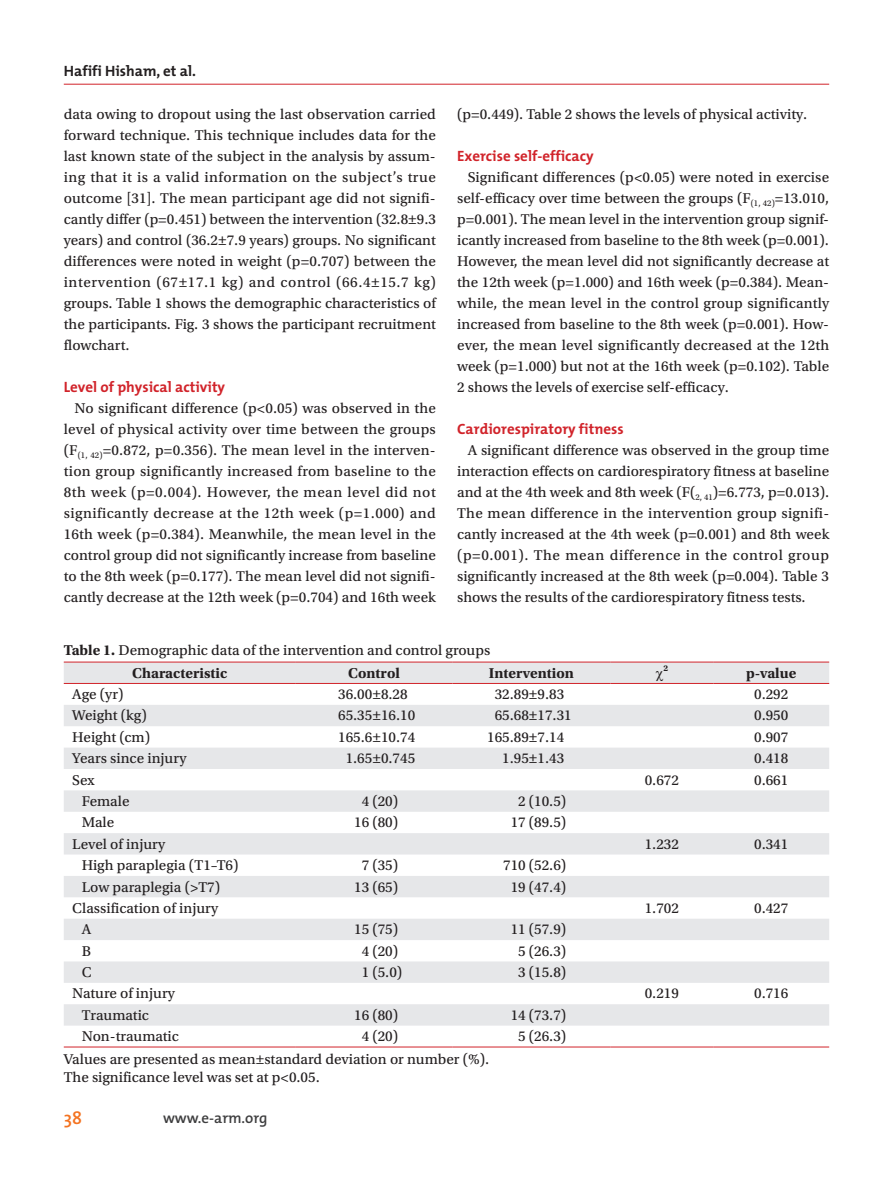
<style>
.page{position:relative;width:893px;height:1191px;background:#fff}
.page>*{position:absolute;margin:0;border:0;box-sizing:border-box;transform-origin:0 0}
.t1{font:600 18px "The Mix";color:#f47321}
.t2{font:15px/21px "Utopia Std Capt";color:#231f20;text-align:justify}
.t3{font:700 15px "The Mix";color:#d1232a}
.t4{font:700 15px "Utopia Std";color:#231f20}
.t5{font:700 15px "The Mix";color:#231f20}
.t6{font:600 15px "The Mix";color:#3e3e3f}
.t7{font:700 8.7px "Utopia Std";color:#231f20}
.s1{font-family:"Utopia Std";font-weight:700}
</style>
<div class="page">
<hr style="left:64px;top:84px;width:765px;height:1px;background:#d1232a">
<svg style="left:64px;top:662px;width:765px;height:363px;fill:#e6e7e9"></svg>
<hr style="left:64px;top:661px;width:232px;height:1px;background:#d1232a">
<hr style="left:296px;top:661px;width:156px;height:1px;background:#d1232a">
<hr style="left:452px;top:661px;width:158px;height:1px;background:#d1232a">
<hr style="left:610px;top:661px;width:103px;height:1px;background:#d1232a">
<hr style="left:713px;top:661px;width:116px;height:1px;background:#d1232a">
<hr style="left:64px;top:683px;width:232px;height:1px;background:#d1232a">
<hr style="left:296px;top:683px;width:156px;height:1px;background:#d1232a">
<hr style="left:452px;top:683px;width:158px;height:1px;background:#d1232a">
<hr style="left:610px;top:683px;width:103px;height:1px;background:#d1232a">
<hr style="left:713px;top:683px;width:116px;height:1px;background:#d1232a">
<hr style="left:64px;top:1046px;width:232px;height:1px;background:#d1232a">
<hr style="left:296px;top:1046px;width:156px;height:1px;background:#d1232a">
<hr style="left:452px;top:1046px;width:158px;height:1px;background:#d1232a">
<hr style="left:610px;top:1046px;width:103px;height:1px;background:#d1232a">
<hr style="left:713px;top:1046px;width:116px;height:1px;background:#d1232a">
<svg style="left:656px;top:671px;width:7px;height:10px"></svg>
<p class="t5" style="left:64px;top:59px;width:134px">Hafifi Hisham, et al.</p>
<p class="t2" style="left:457px;top:104px;width:352px">(p=0.449). Table 2 shows the levels of physical activity.</p>
<p class="t3" style="left:457px;top:143px;width:138px">Exercise self-efficacy</p>
<p class="t2" style="left:457px;top:167px;width:374px;text-indent:11px">Significant differences (p&lt;0.05) were noted in exercise self-efficacy over time between the groups (F<sub>(1,</sub> <sub>42)</sub>=13.010, p=0.001). The mean level in the intervention group signif&shy;icantly increased from baseline to the 8th week (p=0.001).<br>However, the mean level did not significantly decrease at the 12th week (p=1.000) and 16th week (p=0.384). Mean&shy;while, the mean level in the control group significantly increased from baseline to the 8th week (p=0.001). How&shy;ever, the mean level significantly decreased at the 12th week (p=1.000) but not at the 16th week (p=0.102). Table 2 shows the levels of exercise self-efficacy.</p>
<p class="t3" style="left:457px;top:416px;width:168px">Cardiorespiratory fitness</p>
<p class="t2" style="left:457px;top:440px;width:374px;text-indent:11px">A significant difference was observed in the group time interaction effects on cardiorespiratory fitness at baseline and at the 4th week and 8th week (F(<sub>2,</sub> <sub>41</sub>)=6.773, p=0.013).<br>The mean difference in the intervention group signifi&shy;cantly increased at the 4th week (p=0.001) and 8th week (p=0.001). The mean difference in the control group significantly increased at the 8th week (p=0.004). Table 3 shows the results of the cardiorespiratory fitness tests.</p>
<p class="t2" style="left:64px;top:640px;width:428px"><span class="s1">Table 1.</span> Demographic data of the intervention and control groups</p>
<p class="t4" style="left:132px;top:664px;width:97px">Characteristic</p>
<p class="t4" style="left:348px;top:664px;width:53px">Control</p>
<p class="t4" style="left:489px;top:664px;width:86px">Intervention</p>
<p class="t7" style="left:664px;top:662px;width:6px">2</p>
<p class="t4" style="left:746px;top:664px;width:52px">p-value</p>
<p class="t2" style="left:72px;top:684px;width:53px">Age (yr)</p>
<p class="t2" style="left:338px;top:684px;width:71px">36.00±8.28</p>
<p class="t2" style="left:495px;top:684px;width:71px">32.89±9.83</p>
<p class="t2" style="left:754px;top:684px;width:36px">0.292</p>
<p class="t2" style="left:72px;top:705px;width:76px">Weight (kg)</p>
<p class="t2" style="left:338px;top:705px;width:79px">65.35±16.10</p>
<p class="t2" style="left:495px;top:705px;width:79px">65.68±17.31</p>
<p class="t2" style="left:754px;top:705px;width:36px">0.950</p>
<p class="t2" style="left:72px;top:727px;width:79px">Height (cm)</p>
<p class="t2" style="left:338px;top:727px;width:79px">165.6±10.74</p>
<p class="t2" style="left:487px;top:727px;width:79px">165.89±7.14</p>
<p class="t2" style="left:754px;top:727px;width:36px">0.907</p>
<p class="t2" style="left:72px;top:748px;width:116px">Years since injury</p>
<p class="t2" style="left:346px;top:748px;width:71px">1.65±0.745</p>
<p class="t2" style="left:502px;top:748px;width:63px">1.95±1.43</p>
<p class="t2" style="left:754px;top:748px;width:36px">0.418</p>
<p class="t2" style="left:72px;top:769px;width:24px">Sex</p>
<p class="t2" style="left:645px;top:769px;width:36px">0.672</p>
<p class="t2" style="left:754px;top:769px;width:36px">0.661</p>
<p class="t2" style="left:82px;top:791px;width:49px">Female</p>
<p class="t2" style="left:362px;top:791px;width:38px">4 (20)</p>
<p class="t2" style="left:518px;top:791px;width:50px">2 (10.5)</p>
<p class="t2" style="left:82px;top:812px;width:34px">Male</p>
<p class="t2" style="left:354px;top:812px;width:45px">16 (80)</p>
<p class="t2" style="left:511px;top:812px;width:57px">17 (89.5)</p>
<p class="t2" style="left:72px;top:833px;width:94px">Level of injury</p>
<p class="t2" style="left:645px;top:833px;width:36px">1.232</p>
<p class="t2" style="left:754px;top:833px;width:36px">0.341</p>
<p class="t2" style="left:82px;top:855px;width:158px">High paraplegia (T1–T6)</p>
<p class="t2" style="left:362px;top:855px;width:38px">7 (35)</p>
<p class="t2" style="left:503px;top:855px;width:65px">710 (52.6)</p>
<p class="t2" style="left:82px;top:876px;width:140px">Low paraplegia (&gt;T7)</p>
<p class="t2" style="left:354px;top:876px;width:45px">13 (65)</p>
<p class="t2" style="left:511px;top:876px;width:57px">19 (47.4)</p>
<p class="t2" style="left:72px;top:898px;width:147px">Classification of injury</p>
<p class="t2" style="left:645px;top:898px;width:36px">1.702</p>
<p class="t2" style="left:754px;top:898px;width:36px">0.427</p>
<p class="t2" style="left:82px;top:919px;width:11px">A</p>
<p class="t2" style="left:354px;top:919px;width:45px">15 (75)</p>
<p class="t2" style="left:511px;top:919px;width:57px">11 (57.9)</p>
<p class="t2" style="left:82px;top:940px;width:11px">B</p>
<p class="t2" style="left:362px;top:940px;width:38px">4 (20)</p>
<p class="t2" style="left:518px;top:940px;width:50px">5 (26.3)</p>
<p class="t2" style="left:82px;top:962px;width:11px">C</p>
<p class="t2" style="left:362px;top:962px;width:42px">1 (5.0)</p>
<p class="t2" style="left:518px;top:962px;width:50px">3 (15.8)</p>
<p class="t2" style="left:72px;top:983px;width:104px">Nature of injury</p>
<p class="t2" style="left:645px;top:983px;width:36px">0.219</p>
<p class="t2" style="left:754px;top:983px;width:36px">0.716</p>
<p class="t2" style="left:82px;top:1004px;width:69px">Traumatic</p>
<p class="t2" style="left:354px;top:1004px;width:45px">16 (80)</p>
<p class="t2" style="left:511px;top:1004px;width:57px">14 (73.7)</p>
<p class="t2" style="left:82px;top:1026px;width:99px">Non-traumatic</p>
<p class="t2" style="left:362px;top:1026px;width:38px">4 (20)</p>
<p class="t2" style="left:518px;top:1026px;width:50px">5 (26.3)</p>
<p class="t2" style="left:64px;top:1050px;width:427px;line-height:18px">Values are presented as mean±standard deviation or number (%).<br>The significance level was set at p&lt;0.05.</p>
<p class="t2" style="left:64px;top:104px;width:374px">data owing to dropout using the last observation carried forward technique. This technique includes data for the last known state of the subject in the analysis by assum&shy;ing that it is a valid information on the subject’s true outcome [31]. The mean participant age did not signifi&shy;cantly differ (p=0.451) between the intervention (32.8±9.3 years) and control (36.2±7.9 years) groups. No significant differences were noted in weight (p=0.707) between the intervention (67±17.1 kg) and control (66.4±15.7 kg) groups. Table 1 shows the demographic characteristics of the participants. Fig. 3 shows the participant recruitment flowchart.</p>
<p class="t3" style="left:64px;top:374px;width:163px">Level of physical activity</p>
<p class="t2" style="left:64px;top:398px;width:374px;text-indent:11px">No significant difference (p&lt;0.05) was observed in the level of physical activity over time between the groups (F<sub>(1,</sub> <sub>42)</sub>=0.872, p=0.356). The mean level in the interven&shy;tion group significantly increased from baseline to the 8th week (p=0.004). However, the mean level did not significantly decrease at the 12th week (p=1.000) and 16th week (p=0.384). Meanwhile, the mean level in the control group did not significantly increase from baseline to the 8th week (p=0.177). The mean level did not signifi&shy;cantly decrease at the 12th week (p=0.704) and 16th week</p>
<p class="t1" style="left:64px;top:1102px;width:20px">38</p>
<p class="t6" style="left:163px;top:1105px;width:106px">www.e-arm.org</p>
</div>
